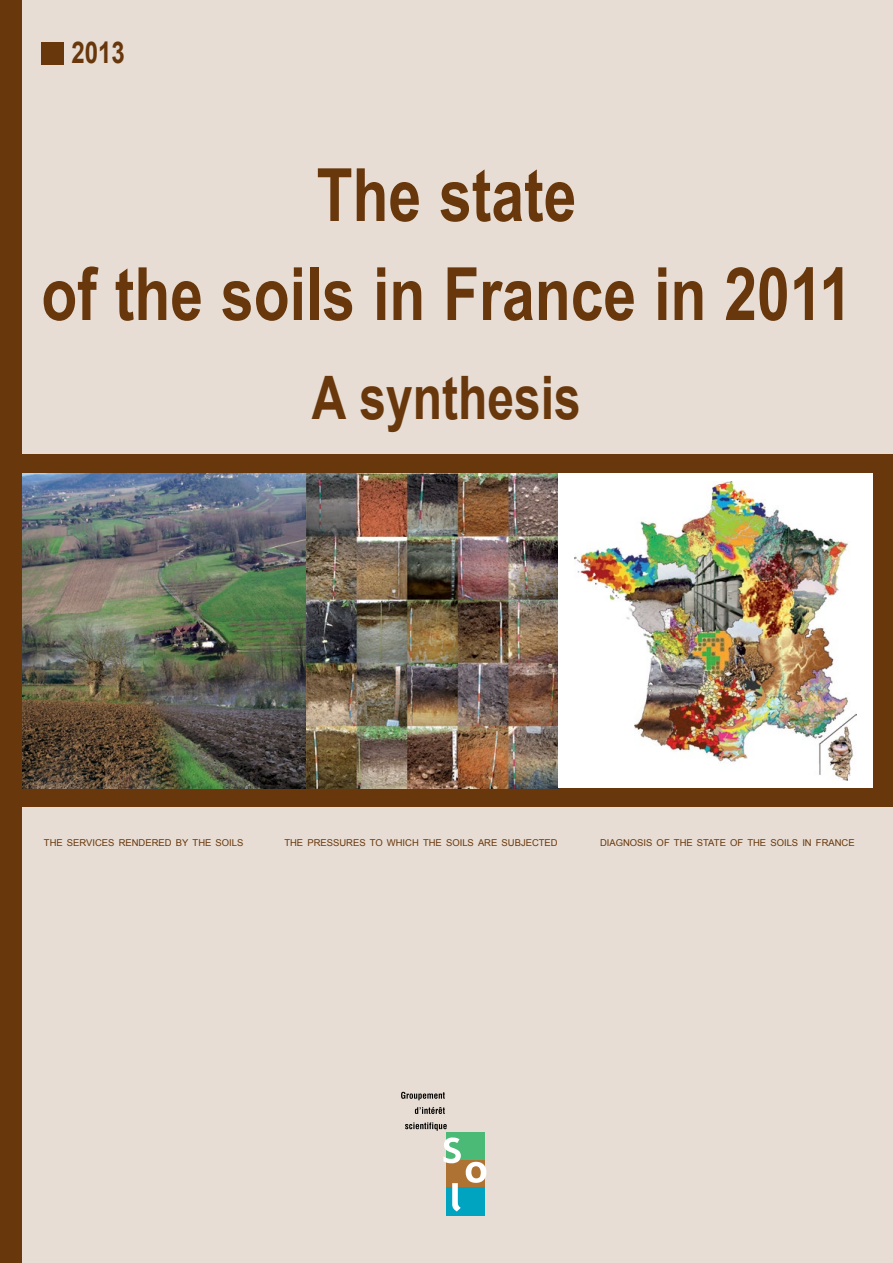
<style>
.page{position:relative;width:893px;height:1263px;background:#e7ddd4}
.page>*{position:absolute;margin:0;border:0;box-sizing:border-box;transform-origin:0 0}
.t1{font:700 73.5px/99px "Arial";color:#68370b;text-align:center;scale:.8 1}
.t2{font:700 60px "Arial";color:#68370b;scale:.8 1}
.t3{font:700 30px "Arial";color:#68370b;scale:.8 1}
.t4{font:9.45px "Arial";color:#68370b}
</style>
<div class="page">
<div style="left:0;top:454px;width:893px;height:353px;background:#68370b"></div>
<img style="left:23px;top:474px;width:535px;height:314px">
<div style="left:558px;top:474px;width:315px;height:314px;background:#fff"></div>
<img style="left:575px;top:482px;width:282px;height:298px">
<div style="left:41px;top:43px;width:22px;height:22px;background:#68370b"></div>
<div style="left:446px;top:1132px;width:38px;height:28px;background:#4bba76"></div>
<div style="left:446px;top:1187px;width:38px;height:29px;background:#00a3c0"></div>
<svg style="left:443px;top:1137px;width:43px;height:74px"></svg>
<svg style="left:401px;top:1092px;width:44px;height:8px"></svg>
<svg style="left:415px;top:1107px;width:30px;height:7px"></svg>
<svg style="left:405px;top:1122px;width:42px;height:9px"></svg>
<div style="left:0;top:0;width:21px;height:1263px;background:#68370b"></div>
<h3 class="t3" style="left:72px;top:32px;width:68px">2013</h3>
<h1 class="t1" style="left:41px;top:148px;width:1015px">The state<br>of the soils in France in 2011</h1>
<h2 class="t2" style="left:312px;top:358px;width:338px">A synthesis</h2>
<p class="t4" style="left:44px;top:836px;width:201px">THE SERVICES RENDERED BY THE SOILS</p>
<p class="t4" style="left:284px;top:836px;width:275px">THE PRESSURES TO WHICH THE SOILS ARE SUBJECTED</p>
<p class="t4" style="left:600px;top:836px;width:256px">DIAGNOSIS OF THE STATE OF THE SOILS IN FRANCE</p>
</div>
